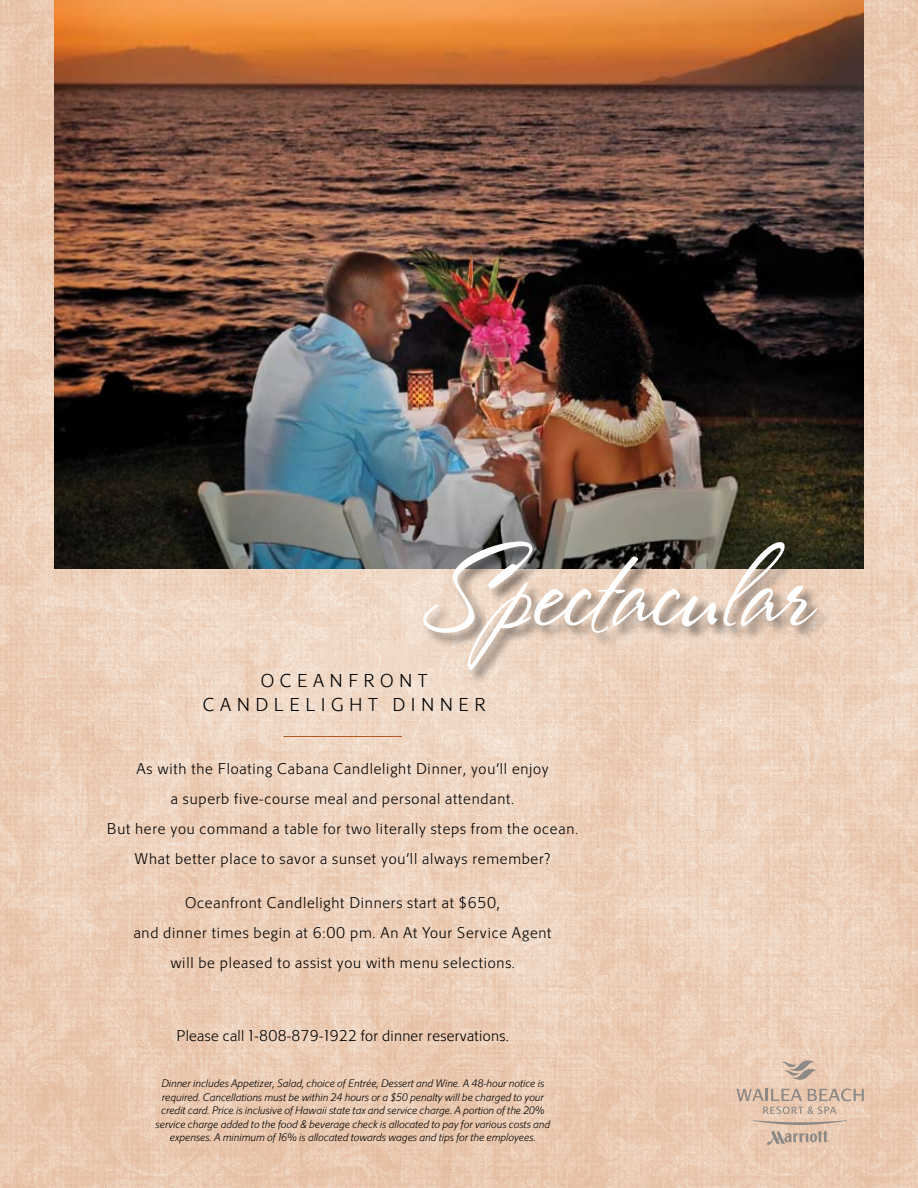
<style>
.page{position:relative;width:918px;height:1188px;background:#fff}
.page>*{position:absolute;margin:0;border:0;box-sizing:border-box;transform-origin:0 0}
.t1{font:108px "Stephanie Marie JF";color:#fff}
.t2{font:300 18px/24px "Marriott";letter-spacing:.3em;color:#000}
.t3{font:300 15px/30px "Marriott";letter-spacing:.05em;color:#000;text-align:center}
.t4{font:300 15px "Marriott";letter-spacing:.02em;color:#000}
.t5{font:italic 10.5px/13.5px "Marriott";color:#000;text-align:center}
</style>
<div class="page">
<img style="left:0;top:0;width:918px;height:1188px">
<img style="left:54px;top:0;width:810px;height:568px">
<div style="left:422px;top:541px;width:496px;height:190px;background:#000;opacity:.5"></div>
<hr style="left:284px;top:736px;width:118px;height:1px;background:#b5581f">
<svg style="left:781px;top:1060px;width:36px;height:21px"></svg>
<svg style="left:736px;top:1089px;width:128px;height:25px;background:#d4bba8"></svg>
<svg style="left:753px;top:1120px;width:94px;height:25px;background:#d6bca9"></svg>
<h1 class="t1" style="left:422px;top:525px;width:390px">Spectacular</h1>
<h2 class="t2" style="left:203px;top:668px;width:284px;text-indent:58px">OCEAN FRONT<br>Ca nd le light Dinne r</h2>
<p class="t3" style="left:107px;top:754px;width:473px">As with the Floating Cabana Candlelight Dinner, you’ll enjoy<br>a superb five-course meal and personal attendant.<br>But here you command a table for two literally steps from the ocean.<br>What better place to savor a sunset you’ll always remember?</p>
<h3 class="t3" style="left:134px;top:887px;width:419px">Oceanfront Candlelight Dinners start at $650,<br>and dinner times begin at 6:00 pm. An At Your Service Agent will be pleased to assist you with menu selections.</h3>
<h3 class="t4" style="left:176px;top:1026px;width:334px">Please call 1-808-879-1922 for dinner reservations.</h3>
<p class="t5" style="left:156px;top:1077px;width:396px">Dinner includes Appetizer, Salad, choice of Entrée, Dessert and Wine. A 48-hour notice is required. Cancellations must be within 24 hours or a $50 penalty will be charged to your credit card. Price is inclusive of Hawaii state tax and service charge. A portion of the 20% service charge added to the food &amp; beverage check is allocated to pay for various costs and expenses. A minimum of 16% is allocated towards wages and tips for the employees.</p>
</div>
